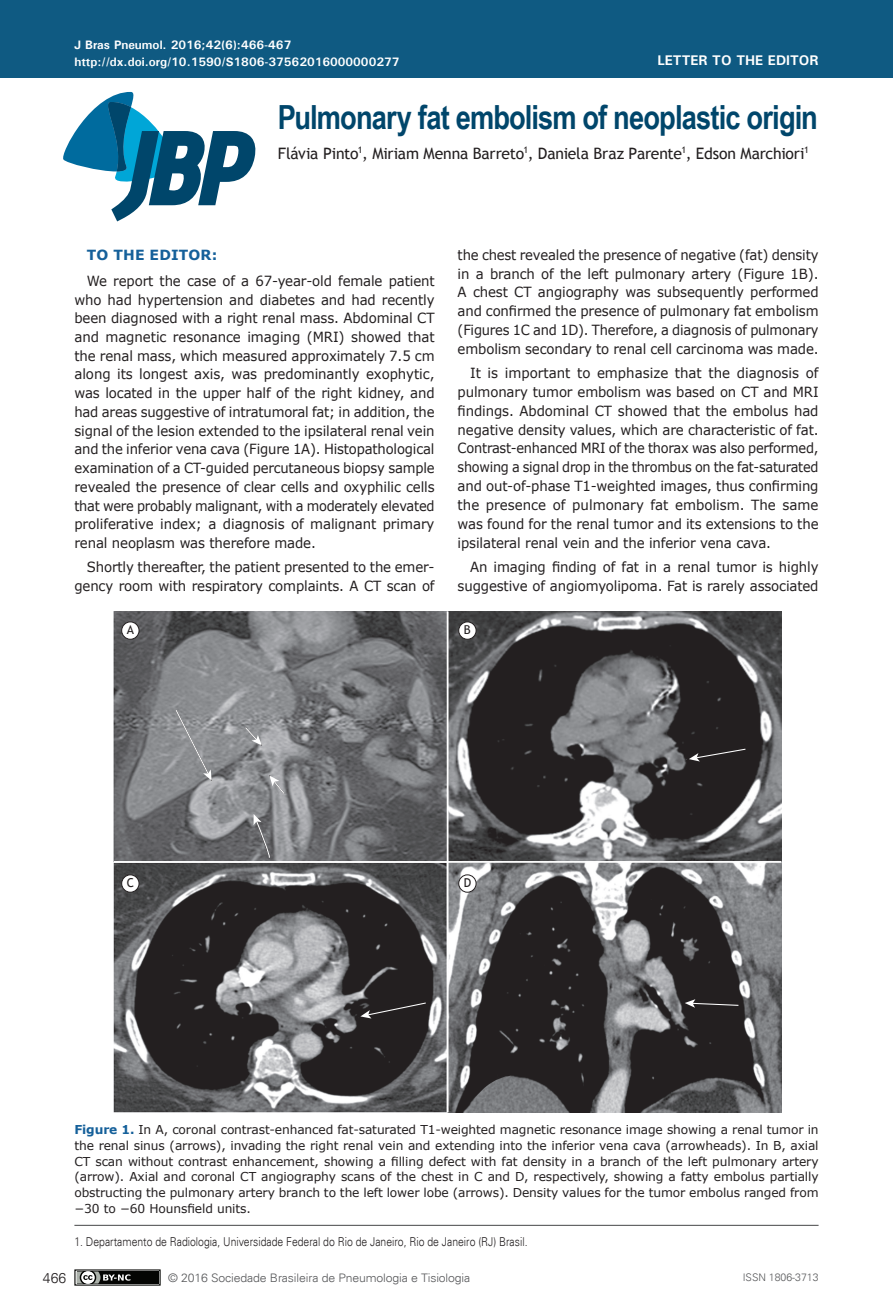
<style>
.page{position:relative;width:893px;height:1315px;background:#fff}
.page>*{position:absolute;margin:0;border:0;box-sizing:border-box;transform-origin:0 0}
.Título{font:700 33.25px "Arial Narrow";letter-spacing:-.025em;color:#00466b}
.Autores{font:15.75px "Trebuchet MS";letter-spacing:-.015em;color:#231f20}
.Corpo_EN{font:14px/18.7px "Verdana";letter-spacing:-.01em;color:#231f20;text-align:right;scale:.95 1}
.Corpo_EN-2{font:14px/18.9px "Verdana";letter-spacing:-.01em;color:#231f20;text-align:justify;scale:.96 1}
.Corpo_EN-3{font:14px/18.9px "Verdana";letter-spacing:-.01em;color:#231f20;text-align:justify;scale:.94 1}
.t1{font:700 14px "Univers";color:#fff}
.Sub_1{font:700 14px "Verdana";letter-spacing:.01em;color:#15609a}
.t2{font:300 14px "Univers";color:#231f20}
.Legendas{font:12.25px/15.8px "Verdana";letter-spacing:-.01em;color:#231f20;text-align:justify}
.Inst_sem_resumo{font:300 12.25px "Univers";color:#231f20;scale:.85 1}
.cabeçalho{font:700 12.25px "Univers";color:#fff}
.t3{font:12.25px "Trebuchet MS";color:#231f20}
.t4{font:300 11.72px "Univers";letter-spacing:-.01em;color:#57585a;scale:1.04 1}
.t5{font:300 10.5px "Univers";color:#57585a}
.s1{font-weight:700;color:#15609a}
</style>
<div class="page">
<div style="left:0;top:0;width:893px;height:78px;background:#0f5a82"></div>
<svg style="left:63px;top:91px;width:193px;height:130px"></svg>
<div style="left:75px;top:1270px;width:85px;height:15px;background:#040503"></div>
<div style="left:74px;top:1269px;width:87px;height:16px;border:1px solid #040503"></div>
<svg style="left:74px;top:1269px;width:56px;height:17px"></svg>
<hr style="left:74px;top:1225px;width:745px;height:1px;background:#454647">
<img style="left:114px;top:611px;width:667px;height:501px">
<hr style="left:114px;top:861px;width:667px;height:2px;background:#fff">
<hr style="left:447px;top:611px;width:1px;height:501px;background:#fff">
<div style="left:122px;top:622px;width:17px;height:17px;background:#fff;border-radius:50%"></div>
<div style="left:121px;top:621px;width:18px;height:18px;border:1px solid #231f20;border-radius:50%"></div>
<div style="left:459px;top:622px;width:17px;height:17px;background:#fff;border-radius:50%"></div>
<div style="left:458px;top:621px;width:18px;height:18px;border:1px solid #231f20;border-radius:50%"></div>
<div style="left:122px;top:875px;width:17px;height:17px;background:#fff;border-radius:50%"></div>
<div style="left:121px;top:874px;width:18px;height:18px;border:1px solid #231f20;border-radius:50%"></div>
<div style="left:459px;top:875px;width:17px;height:17px;background:#fff;border-radius:50%"></div>
<div style="left:458px;top:874px;width:18px;height:18px;border:1px solid #231f20;border-radius:50%"></div>
<svg style="left:175px;top:708px;width:37px;height:72px;background:#919396"></svg>
<svg style="left:244px;top:726px;width:18px;height:19px"></svg>
<svg style="left:269px;top:775px;width:16px;height:20px"></svg>
<svg style="left:254px;top:814px;width:16px;height:45px"></svg>
<svg style="left:689px;top:748px;width:58px;height:13px"></svg>
<svg style="left:685px;top:999px;width:54px;height:8px"></svg>
<svg style="left:360px;top:1001px;width:67px;height:17px"></svg>
<p class="cabeçalho" style="left:74px;top:38px;width:218px">J Bras Pneumol. 2016;42(6):466-467</p>
<p class="t1" style="left:657px;top:52px;width:163px">LETTER TO THE EDITOR</p>
<p class="cabeçalho" style="left:74px;top:54px;width:327px">http://dx.doi.org/10.1590/S1806-37562016000000277</p>
<p class="Título" style="left:278px;top:92px;width:542px">Pulmonary fat embolism of neoplastic origin</p>
<p class="Autores" style="left:278px;top:144px;width:532px">Flávia Pinto<sup>1</sup>, Miriam Menna Barreto<sup>1</sup>, Daniela Braz Parente<sup>1</sup>, Edson Marchiori<sup>1</sup></p>
<p class="Sub_1" style="left:87px;top:245px;width:132px">TO THE EDITOR:</p>
<p class="Corpo_EN" style="left:74px;top:271px;width:381px;text-align:justify;text-indent:12px">We report the case of a 67-year-old female patient who had hypertension and diabetes and had recently been diagnosed with a right renal mass. Abdominal CT and magnetic resonance imaging (MRI) showed that the renal mass, which measured approximately 7.5 cm along its longest axis, was predominantly exophytic, was located in the upper half of the right kidney, and had areas suggestive of intratumoral fat; in addition, the signal of the lesion extended to the ipsilateral renal vein and the inferior vena cava (Figure 1A). Histopathological examination of a CT-guided percutaneous biopsy sample revealed the presence of clear cells and oxyphilic cells that were probably malignant, with a moderately elevated proliferative index; a diagnosis of malignant primary renal neoplasm was therefore made.</p>
<p class="Corpo_EN" style="left:74px;top:557px;width:381px">Shortly thereafter, the patient presented to the emer&shy;gency room with respiratory complaints. A CT scan of</p>
<p class="Corpo_EN-3" style="left:458px;top:245px;width:386px">the chest revealed the presence of negative (fat) density in a branch of the left pulmonary artery (Figure 1B).<br>A chest CT angiography was subsequently performed and confirmed the presence of pulmonary fat embolism (Figures 1C and 1D). Therefore, a diagnosis of pulmonary embolism secondary to renal cell carcinoma was made.</p>
<p class="Corpo_EN-2" style="left:458px;top:363px;width:378px;text-indent:12px">It is important to emphasize that the diagnosis of pulmonary tumor embolism was based on CT and MRI findings. Abdominal CT showed that the embolus had negative density values, which are characteristic of fat.<br>Contrast-enhanced MRI of the thorax was also performed, showing a signal drop in the thrombus on the fat-saturated and out-of-phase T1-weighted images, thus confirming the presence of pulmonary fat embolism. The same was found for the renal tumor and its extensions to the ipsilateral renal vein and the inferior vena cava.</p>
<p class="Corpo_EN" style="left:458px;top:557px;width:381px">An imaging finding of fat in a renal tumor is highly suggestive of angiomyolipoma. Fat is rarely associated</p>
<p class="t3" style="left:127px;top:622px;width:9px">A</p>
<p class="t3" style="left:464px;top:622px;width:8px">B</p>
<p class="t3" style="left:127px;top:875px;width:9px">C</p>
<p class="t3" style="left:464px;top:875px;width:9px">D</p>
<p class="Legendas" style="left:74px;top:1121px;width:746px"><span class="s1">Figure 1.</span> In A, coronal contrast-enhanced fat-saturated T1-weighted magnetic resonance image showing a renal tumor in the renal sinus (arrows), invading the right renal vein and extending into the inferior vena cava (arrowheads). In B, axial CT scan without contrast enhancement, showing a filling defect with fat density in a branch of the left pulmonary artery (arrow). Axial and coronal CT angiography scans of the chest in C and D, respectively, showing a fatty embolus partially obstructing the pulmonary artery branch to the left lower lobe (arrows). Density values for the tumor embolus ranged from −30 to −60 Hounsfield units.</p>
<p class="Inst_sem_resumo" style="left:74px;top:1233px;width:535px">1. Departamento de Radiologia, Universidade Federal do Rio de Janeiro, Rio de Janeiro (RJ) Brasil.</p>
<p class="t2" style="left:43px;top:1269px;width:25px">466</p>
<p class="t4" style="left:168px;top:1270px;width:292px">© 2016 Sociedade Brasileira de Pneumologia e Tisiologia</p>
<p class="t5" style="left:743px;top:1271px;width:77px">ISSN 1806-3713</p>
</div>
